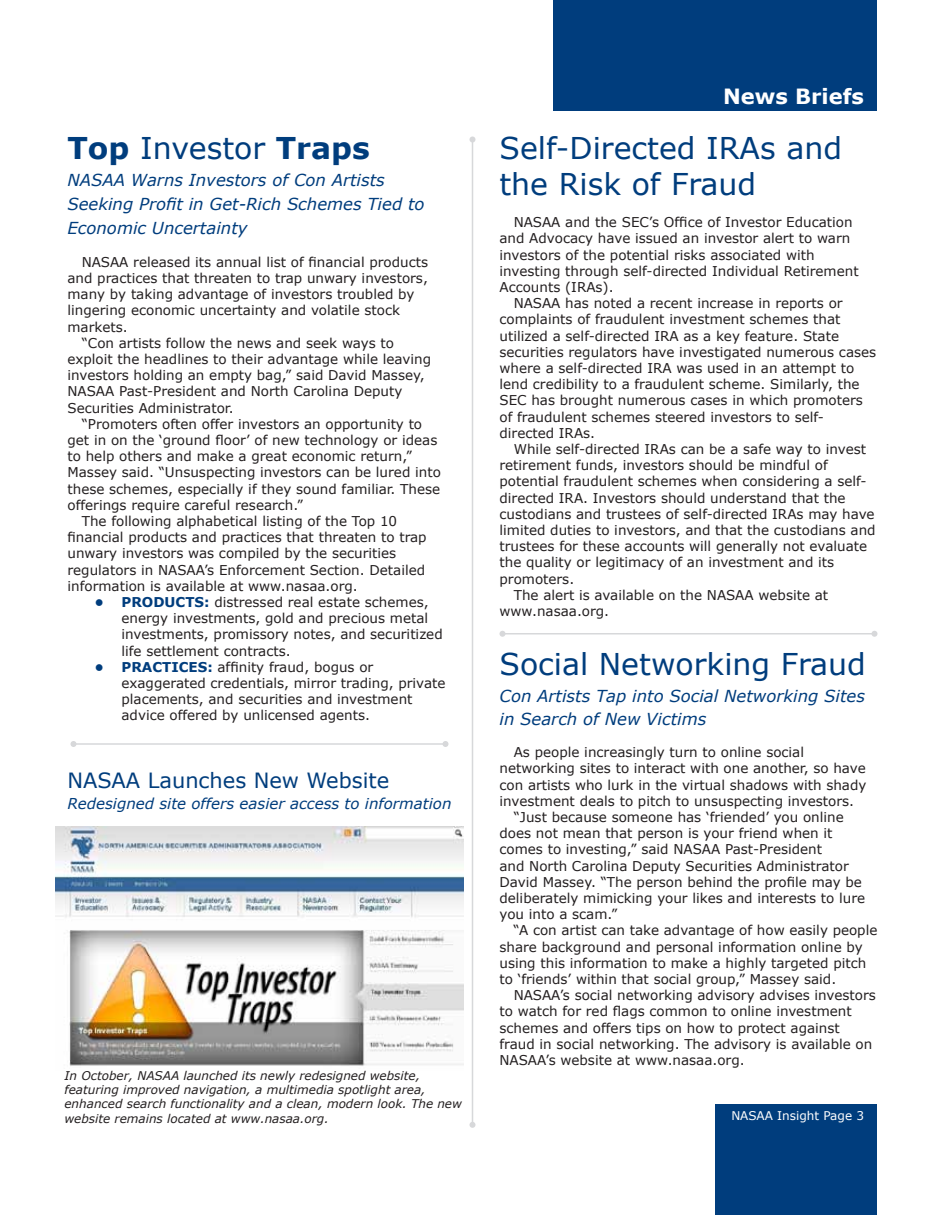
<style>
.page{position:relative;width:945px;height:1215px;background:#fff}
.page>*{position:absolute;margin:0;border:0;box-sizing:border-box;transform-origin:0 0}
.t1{font:30px/36px "Verdana";color:#003d7d}
.t2{font:700 30px "Verdana";color:#003d7d}
.t3{font:21px "Verdana";color:#003d7d}
.t4{font:700 21px "Verdana";color:#fff}
.t5{font:italic 16.5px/24px "Verdana";color:#003d7d}
.t6{font:italic 15px "Verdana";color:#003d7d}
.t7{font:13.5px/16.2px "Verdana";color:#231f20}
.t8{font:italic 12px/14.4px "Verdana";color:#231f20}
.t9{font:12px "Verdana";color:#fff}
.s1{font-weight:400}
.s2{font-weight:700;color:#003d7d}
</style>
<div class="page">
<div style="left:554px;top:0;width:324px;height:111px;background:#003d7d"></div>
<hr style="left:472px;top:140px;width:1px;height:985px;background:#d7d8da">
<svg style="left:470px;top:136px;width:6px;height:6px"></svg>
<svg style="left:470px;top:1122px;width:6px;height:6px"></svg>
<div style="left:716px;top:1104px;width:162px;height:111px;background:#003d7d"></div>
<hr style="left:502px;top:633px;width:372px;height:1px;background:#d7d8da">
<svg style="left:499px;top:631px;width:6px;height:6px"></svg>
<svg style="left:871px;top:631px;width:6px;height:6px"></svg>
<img style="left:55px;top:827px;width:409px;height:239px">
<hr style="left:74px;top:743px;width:372px;height:2px;background:#d7d8da">
<svg style="left:70px;top:741px;width:6px;height:6px"></svg>
<svg style="left:443px;top:741px;width:5px;height:6px"></svg>
<h1 class="t2" style="left:68px;top:129px;width:304px">Top <span class="s1">Investor</span> Traps</h1>
<p class="t5" style="left:68px;top:168px;width:359px">NASAA Warns Investors of Con Artists<br>Seeking Profit in Get-Rich Schemes Tied to<br>Economic Uncertainty</p>
<p class="t7" style="left:82px;top:253px;width:348px">NASAA released its annual list of financial products</p>
<p class="t7" style="left:68px;top:270px;width:362px">and practices that threaten to trap unwary investors,</p>
<p class="t7" style="left:68px;top:286px;width:349px">many by taking advantage of investors troubled by</p>
<p class="t7" style="left:68px;top:302px;width:334px">lingering economic uncertainty and volatile stock</p>
<p class="t7" style="left:68px;top:318px;width:62px">markets.</p>
<p class="t7" style="left:82px;top:334px;width:314px">“Con artists follow the news and seek ways to</p>
<p class="t7" style="left:68px;top:351px;width:365px">exploit the headlines to their advantage while leaving</p>
<p class="t7" style="left:68px;top:367px;width:359px">investors holding an empty bag,” said David Massey,</p>
<p class="t7" style="left:68px;top:383px;width:336px">NASAA Past-President and North Carolina Deputy</p>
<p class="t7" style="left:68px;top:399px;width:168px">Securities Administrator.</p>
<p class="t7" style="left:82px;top:415px;width:342px">“Promoters often offer investors an opportunity to</p>
<p class="t7" style="left:68px;top:432px;width:371px">get in on the ‘ground floor’ of new technology or ideas</p>
<p class="t7" style="left:68px;top:448px;width:346px">to help others and make a great economic return,”</p>
<p class="t7" style="left:68px;top:464px;width:375px">Massey said. “Unsuspecting investors can be lured into</p>
<p class="t7" style="left:68px;top:480px;width:374px">these schemes, especially if they sound familiar. These</p>
<p class="t7" style="left:68px;top:496px;width:237px">offerings require careful research.”</p>
<p class="t7" style="left:82px;top:513px;width:317px">The following alphabetical listing of the Top 10</p>
<p class="t7" style="left:68px;top:529px;width:361px">financial products and practices that threaten to trap</p>
<p class="t7" style="left:68px;top:545px;width:330px">unwary investors was compiled by the securities</p>
<p class="t7" style="left:68px;top:561px;width:359px">regulators in NASAA’s Enforcement Section. Detailed</p>
<p class="t7" style="left:68px;top:577px;width:292px">information is available at www.nasaa.org.</p>
<p class="t7" style="left:122px;top:594px;width:323px;text-indent:-27px"><span class="s2">• PRODUCTS:</span> distressed real estate schemes, energy investments, gold and precious metal investments, promissory notes, and securitized life settlement contracts.</p>
<p class="t7" style="left:122px;top:658px;width:325px;text-indent:-27px"><span class="s2">• PRACTICES:</span> affinity fraud, bogus or exaggerated credentials, mirror trading, private placements, and securities and investment advice offered by unlicensed agents.</p>
<h2 class="t3" style="left:68px;top:767px;width:323px">NASAA Launches New Website</h2>
<p class="t6" style="left:68px;top:794px;width:386px">Redesigned site offers easier access to information</p>
<p class="t8" style="left:64px;top:1068px;width:399px">In October, NASAA launched its newly redesigned website, featuring improved navigation, a multimedia spotlight area, enhanced search functionality and a clean, modern look. The new website remains located at www.nasaa.org.</p>
<h2 class="t4" style="left:723px;top:83px;width:142px">News Briefs</h2>
<h1 class="t1" style="left:499px;top:129px;width:344px">Self-Directed IRAs and the Risk of Fraud</h1>
<p class="t7" style="left:499px;top:214px;width:361px;text-indent:14px">NASAA and the SEC’s Office of Investor Education and Advocacy have issued an investor alert to warn investors of the potential risks associated with investing through self-directed Individual Retirement Accounts (IRAs).</p>
<p class="t7" style="left:499px;top:295px;width:378px;text-indent:14px">NASAA has noted a recent increase in reports or complaints of fraudulent investment schemes that utilized a self-directed IRA as a key feature. State securities regulators have investigated numerous cases where a self-directed IRA was used in an attempt to lend credibility to a fraudulent scheme. Similarly, the SEC has brought numerous cases in which promoters of fraudulent schemes steered investors to self&shy;directed IRAs.</p>
<p class="t7" style="left:514px;top:440px;width:354px">While self-directed IRAs can be a safe way to invest</p>
<p class="t7" style="left:499px;top:457px;width:330px">retirement funds, investors should be mindful of</p>
<p class="t7" style="left:499px;top:473px;width:369px">potential fraudulent schemes when considering a self-</p>
<p class="t7" style="left:499px;top:489px;width:348px">directed IRA. Investors should understand that the</p>
<p class="t7" style="left:499px;top:505px;width:377px">custodians and trustees of self-directed IRAs may have</p>
<p class="t7" style="left:499px;top:521px;width:378px">limited duties to investors, and that the custodians and</p>
<p class="t7" style="left:499px;top:538px;width:369px">trustees for these accounts will generally not evaluate</p>
<p class="t7" style="left:499px;top:554px;width:336px">the quality or legitimacy of an investment and its</p>
<p class="t7" style="left:499px;top:570px;width:76px">promoters.</p>
<p class="t7" style="left:514px;top:586px;width:316px">The alert is available on the NASAA website at</p>
<p class="t7" style="left:499px;top:602px;width:111px">www.nasaa.org.</p>
<h1 class="t1" style="left:499px;top:645px;width:368px">Social Networking Fraud</h1>
<p class="t5" style="left:499px;top:685px;width:367px;line-height:22.5px">Con Artists Tap into Social Networking Sites in Search of New Victims</p>
<p class="t7" style="left:514px;top:744px;width:292px">As people increasingly turn to online social</p>
<p class="t7" style="left:499px;top:760px;width:368px">networking sites to interact with one another, so have</p>
<p class="t7" style="left:499px;top:776px;width:368px">con artists who lurk in the virtual shadows with shady</p>
<p class="t7" style="left:499px;top:792px;width:356px">investment deals to pitch to unsuspecting investors.</p>
<p class="t7" style="left:514px;top:809px;width:332px">“Just because someone has ‘friended’ you online</p>
<p class="t7" style="left:499px;top:825px;width:335px">does not mean that person is your friend when it</p>
<p class="t7" style="left:499px;top:841px;width:324px">comes to investing,” said NASAA Past-President</p>
<p class="t7" style="left:499px;top:857px;width:351px">and North Carolina Deputy Securities Administrator</p>
<p class="t7" style="left:499px;top:873px;width:364px">David Massey. “The person behind the profile may be</p>
<p class="t7" style="left:499px;top:890px;width:367px">deliberately mimicking your likes and interests to lure</p>
<p class="t7" style="left:499px;top:906px;width:119px">you into a scam.”</p>
<p class="t7" style="left:514px;top:922px;width:365px">“A con artist can take advantage of how easily people</p>
<p class="t7" style="left:499px;top:938px;width:365px">share background and personal information online by</p>
<p class="t7" style="left:499px;top:954px;width:368px">using this information to make a highly targeted pitch</p>
<p class="t7" style="left:499px;top:971px;width:338px">to ‘friends’ within that social group,” Massey said.</p>
<p class="t7" style="left:514px;top:987px;width:364px">NASAA’s social networking advisory advises investors</p>
<p class="t7" style="left:499px;top:1003px;width:354px">to watch for red flags common to online investment</p>
<p class="t7" style="left:499px;top:1019px;width:342px">schemes and offers tips on how to protect against</p>
<p class="t7" style="left:499px;top:1035px;width:374px">fraud in social networking. The advisory is available on</p>
<p class="t7" style="left:499px;top:1052px;width:247px">NASAA’s website at www.nasaa.org.</p>
<p class="t9" style="left:731px;top:1108px;width:134px">NASAA Insight Page 3</p>
</div>
